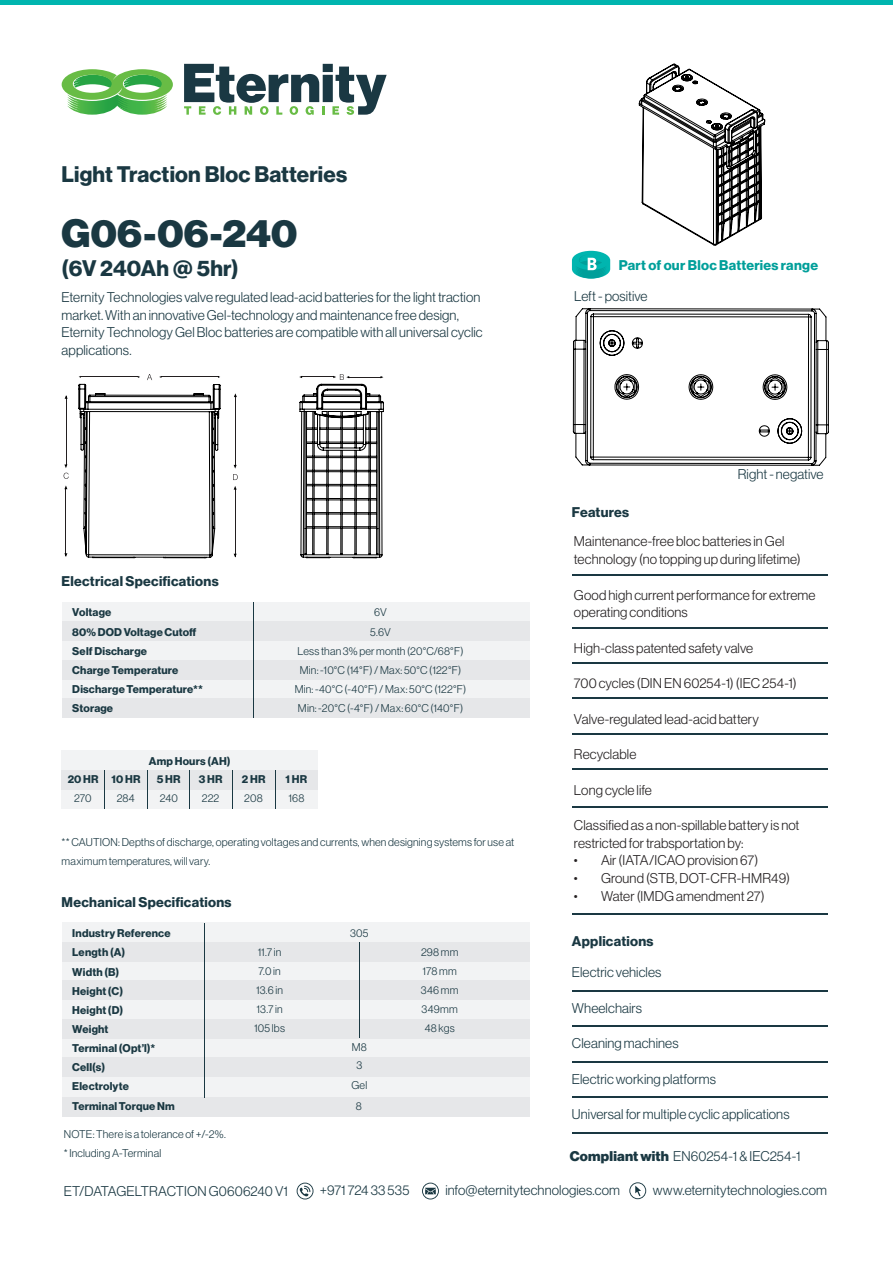
<style>
.page{position:relative;width:893px;height:1263px;background:#fff}
.page>*{position:absolute;margin:0;border:0;box-sizing:border-box;transform-origin:0 0}
.t1{font:38.7px "N Haas Grotesk DS Std 95 Blk";letter-spacing:.005em;color:#1a3842}
.t2{font:22.05px "N Haas Grotesk DS Std 75 Bd";letter-spacing:.01em;color:#1a3842}
.t3{font:13.8px/17.7px "N Haas Grotesk DS Std 45 Lt";letter-spacing:.01em;color:#1a3842}
.t4{font:13.8px/17.7px "N Haas Grotesk DS Std 45 Lt";letter-spacing:.01em;color:#231f20}
.t5{font:13.8px "N Haas Grotesk DS Std 75 Bd";letter-spacing:.02em;color:#1a3842}
.t6{font:13.8px "N Haas Grotesk DS Std 75 Bd";letter-spacing:.02em;color:#009f9a}
.t7{font:11.1px/19.2px "N Haas Grotesk DS Std 45 Lt";letter-spacing:.015em;color:#1a3842}
.t8{font:11.1px "N Haas Grotesk DS Std 75 Bd";letter-spacing:.02em;color:#1a3842}
.s1{font-family:"N Haas Grotesk DS Std 95 Blk"}
</style>
<div class="page">
<div style="left:62px;top:1097px;width:468px;height:20px;background:#e6e7e9"></div>
<hr style="left:0;top:0;width:893px;height:4px;background:#00b5af">
<svg style="left:297px;top:1182px;width:16px;height:17px"></svg>
<svg style="left:629px;top:1182px;width:17px;height:17px"></svg>
<svg style="left:422px;top:1182px;width:17px;height:17px"></svg>
<hr style="left:572px;top:1097px;width:255px;height:1px;background:#1a3842">
<hr style="left:572px;top:1061px;width:255px;height:1px;background:#1a3842">
<hr style="left:572px;top:1026px;width:255px;height:1px;background:#1a3842">
<hr style="left:572px;top:990px;width:255px;height:1px;background:#1a3842">
<hr style="left:572px;top:1132px;width:255px;height:1px;background:#1a3842">
<svg style="left:184px;top:64px;width:203px;height:51px"></svg>
<svg style="left:62px;top:69px;width:111px;height:46px"></svg>
<div style="left:62px;top:750px;width:256px;height:58px;background:#f2f3f4"></div>
<div style="left:62px;top:770px;width:256px;height:19px;background:#e6e7e9"></div>
<div style="left:62px;top:602px;width:467px;height:115px;background:#f2f3f4"></div>
<div style="left:62px;top:622px;width:467px;height:19px;background:#e6e7e9"></div>
<div style="left:62px;top:660px;width:467px;height:19px;background:#e6e7e9"></div>
<div style="left:62px;top:698px;width:467px;height:19px;background:#e6e7e9"></div>
<hr style="left:253px;top:602px;width:1px;height:115px;background:#1a3842">
<div style="left:62px;top:923px;width:467px;height:174px;background:#f2f3f4"></div>
<div style="left:62px;top:942px;width:467px;height:20px;background:#e6e7e9"></div>
<div style="left:62px;top:981px;width:467px;height:19px;background:#e6e7e9"></div>
<div style="left:62px;top:1019px;width:467px;height:19px;background:#e6e7e9"></div>
<div style="left:62px;top:1057px;width:467px;height:19px;background:#e6e7e9"></div>
<hr style="left:359px;top:942px;width:1px;height:96px;background:#1a3842">
<hr style="left:104px;top:770px;width:1px;height:38px;background:#1a3842">
<hr style="left:147px;top:770px;width:1px;height:38px;background:#1a3842">
<svg style="left:572px;top:251px;width:38px;height:27px"></svg>
<hr style="left:572px;top:769px;width:255px;height:1px;background:#1a3842">
<hr style="left:572px;top:733px;width:255px;height:1px;background:#1a3842">
<hr style="left:572px;top:698px;width:255px;height:1px;background:#1a3842">
<hr style="left:572px;top:627px;width:255px;height:1px;background:#1a3842">
<hr style="left:572px;top:574px;width:255px;height:1px;background:#1a3842">
<hr style="left:572px;top:663px;width:255px;height:1px;background:#1a3842">
<hr style="left:572px;top:807px;width:255px;height:1px;background:#1a3842">
<hr style="left:572px;top:914px;width:255px;height:1px;background:#1a3842">
<hr style="left:232px;top:770px;width:1px;height:38px;background:#1a3842">
<hr style="left:275px;top:770px;width:1px;height:38px;background:#1a3842">
<hr style="left:189px;top:770px;width:1px;height:38px;background:#1a3842">
<svg style="left:638px;top:63px;width:128px;height:183px"></svg>
<svg style="left:572px;top:308px;width:257px;height:158px"></svg>
<hr style="left:66px;top:396px;width:1px;height:69px;background:#231f20">
<hr style="left:66px;top:489px;width:1px;height:67px;background:#231f20">
<svg style="left:64px;top:464px;width:5px;height:15px"></svg>
<hr style="left:235px;top:396px;width:1px;height:69px;background:#231f20">
<hr style="left:235px;top:489px;width:1px;height:67px;background:#231f20">
<svg style="left:233px;top:465px;width:5px;height:15px"></svg>
<svg style="left:78px;top:374px;width:143px;height:184px"></svg>
<svg style="left:299px;top:374px;width:85px;height:184px"></svg>
<p class="t2" style="left:62px;top:161px;width:287px">Light Traction Bloc Batteries</p>
<p class="t1" style="left:62px;top:210px;width:237px">G06-06-240</p>
<p class="t2" style="left:62px;top:256px;width:178px">(6V 240Ah @ 5hr)</p>
<p class="t3" style="left:62px;top:288px;width:422px">Eternity Technologies valve regulated lead-acid batteries for the light traction market. With an innovative Gel-technology and maintenance free design, Eternity Technology Gel Bloc batteries are compatible with all universal cyclic applications.</p>
<p class="t5" style="left:62px;top:573px;width:158px">Electrical Specifications</p>
<p class="t8" style="left:72px;top:606px;width:41px">Voltage</p>
<p class="t8" style="left:72px;top:625px;width:126px">80% DOD Voltage Cutoff</p>
<p class="t8" style="left:72px;top:644px;width:76px">Self Discharge</p>
<p class="t8" style="left:72px;top:663px;width:108px">Charge Temperature</p>
<p class="t8" style="left:72px;top:683px;width:132px">Discharge Temperature**</p>
<p class="t8" style="left:72px;top:702px;width:42px">Storage</p>
<p class="t8" style="left:149px;top:754px;width:83px">Amp Hours (AH)</p>
<p class="t7" style="left:374px;top:603px;width:14px">6V</p>
<p class="t7" style="left:370px;top:622px;width:22px">5.6V</p>
<p class="t7" style="left:298px;top:641px;width:168px">Less than 3% per month (20°C/68°F)</p>
<p class="t7" style="left:300px;top:660px;width:163px">Min: -10°C (14°F) / Max: 50°C (122°F)</p>
<p class="t7" style="left:295px;top:679px;width:173px">Min: -40°C (-40°F) / Max: 50°C (122°F)</p>
<p class="t7" style="left:298px;top:699px;width:167px">Min: -20°C (-4°F) / Max: 60°C (140°F)</p>
<p class="t8" style="left:68px;top:772px;width:32px">20 HR</p>
<p class="t8" style="left:112px;top:772px;width:30px">10 HR</p>
<p class="t8" style="left:157px;top:772px;width:25px">5 HR</p>
<p class="t7" style="left:74px;top:789px;width:19px">270</p>
<p class="t7" style="left:117px;top:789px;width:20px">284</p>
<p class="t7" style="left:160px;top:789px;width:20px">240</p>
<p class="t8" style="left:199px;top:772px;width:25px">3 HR</p>
<p class="t8" style="left:242px;top:772px;width:25px">2 HR</p>
<p class="t8" style="left:286px;top:772px;width:23px">1 HR</p>
<p class="t7" style="left:202px;top:789px;width:19px">222</p>
<p class="t7" style="left:244px;top:789px;width:20px">208</p>
<p class="t7" style="left:289px;top:789px;width:18px">168</p>
<p class="t7" style="left:62px;top:833px;width:454px">** CAUTION: Depths of discharge, operating voltages and currents, when designing systems for use at maximum temperatures, will vary.</p>
<p class="t5" style="left:62px;top:894px;width:171px">Mechanical Specifications</p>
<p class="t7" style="left:350px;top:924px;width:20px">305</p>
<p class="t7" style="left:258px;top:942px;width:25px">11.7 in</p>
<p class="t7" style="left:258px;top:961px;width:24px">7.0 in</p>
<p class="t7" style="left:256px;top:980px;width:29px">13.6 in</p>
<p class="t7" style="left:256px;top:1000px;width:28px">13.7 in</p>
<p class="t7" style="left:254px;top:1019px;width:32px">105 lbs</p>
<p class="t8" style="left:72px;top:927px;width:100px">Industry Reference</p>
<p class="t8" style="left:72px;top:946px;width:55px">Length (A)</p>
<p class="t8" style="left:72px;top:965px;width:49px">Width (B)</p>
<p class="t8" style="left:72px;top:984px;width:52px">Height (C)</p>
<p class="t8" style="left:72px;top:1003px;width:52px">Height (D)</p>
<p class="t8" style="left:72px;top:1022px;width:38px">Weight</p>
<p class="t8" style="left:72px;top:1042px;width:85px">Terminal (Opt’l)*</p>
<p class="t8" style="left:72px;top:1061px;width:34px">Cell(s)</p>
<p class="t8" style="left:72px;top:1080px;width:58px">Electrolyte</p>
<p class="t8" style="left:72px;top:1099px;width:104px">Terminal Torque Nm</p>
<p class="t7" style="left:421px;top:942px;width:39px">298 mm</p>
<p class="t7" style="left:423px;top:961px;width:36px">178 mm</p>
<p class="t7" style="left:421px;top:980px;width:39px">346 mm</p>
<p class="t7" style="left:422px;top:1000px;width:38px">349mm</p>
<p class="t7" style="left:425px;top:1019px;width:31px">48 kgs</p>
<p class="t7" style="left:352px;top:1037px;width:17px">M8</p>
<p class="t7" style="left:356px;top:1055px;width:7px">3</p>
<p class="t7" style="left:351px;top:1075px;width:17px">Gel</p>
<p class="t7" style="left:356px;top:1096px;width:8px">8</p>
<p class="t7" style="left:64px;top:1124px;width:164px">NOTE: There is a tolerance of +/-2%.</p>
<p class="t7" style="left:64px;top:1143px;width:99px">* Including A-Terminal</p>
<p class="t6" style="left:619px;top:257px;width:201px">Part of our Bloc Batteries range</p>
<p class="t3" style="left:574px;top:287px;width:75px">Left - positive</p>
<p class="t3" style="left:738px;top:466px;width:87px">Right - negative</p>
<p class="t5" style="left:572px;top:504px;width:59px">Features</p>
<p class="t4" style="left:574px;top:533px;width:212px">Maintenance-free bloc batteries in Gel</p>
<p class="t4" style="left:574px;top:550px;width:228px">technology (no topping up during lifetime)</p>
<p class="t4" style="left:574px;top:586px;width:243px">Good high current performance for extreme</p>
<p class="t4" style="left:574px;top:604px;width:115px">operating conditions</p>
<p class="t4" style="left:574px;top:639px;width:181px">High-class patented safety valve</p>
<p class="t4" style="left:574px;top:674px;width:224px">700 cycles (DIN EN 60254-1) (IEC 254-1)</p>
<p class="t4" style="left:574px;top:710px;width:186px">Valve-regulated lead-acid battery</p>
<p class="t4" style="left:574px;top:745px;width:64px">Recyclable</p>
<p class="t4" style="left:574px;top:781px;width:79px">Long cycle life</p>
<p class="t4" style="left:574px;top:816px;width:227px">Classified as a non-spillable battery is not restricted for trabsportation by:</p>
<p class="t4" style="left:574px;top:852px;width:186px">• Air (IATA/ICAO provision 67)</p>
<p class="t4" style="left:574px;top:869px;width:217px">• Ground (STB, DOT-CFR-HMR49)</p>
<p class="t4" style="left:574px;top:887px;width:192px">• Water (IMDG amendment 27)</p>
<p class="t5" style="left:572px;top:933px;width:83px">Applications</p>
<p class="t3" style="left:572px;top:964px;width:91px">Electric vehicles</p>
<p class="t3" style="left:572px;top:999px;width:72px">Wheelchairs</p>
<p class="t3" style="left:572px;top:1035px;width:108px">Cleaning machines</p>
<p class="t3" style="left:572px;top:1070px;width:145px">Electric working platforms</p>
<p class="t3" style="left:572px;top:1105px;width:219px">Universal for multiple cyclic applications</p>
<p class="t3" style="left:570px;top:1147px;width:232px"><span class="s1">Compliant with</span> EN60254-1 &amp; IEC254-1</p>
<p class="t3" style="left:64px;top:1182px;width:226px">ET/DATAGELTRACTION G0606240 V1</p>
<p class="t3" style="left:320px;top:1181px;width:91px">+971 724 33 535</p>
<p class="t3" style="left:445px;top:1181px;width:176px">info@eternitytechnologies.com</p>
<p class="t3" style="left:653px;top:1181px;width:176px">www.eternitytechnologies.com</p>
</div>
